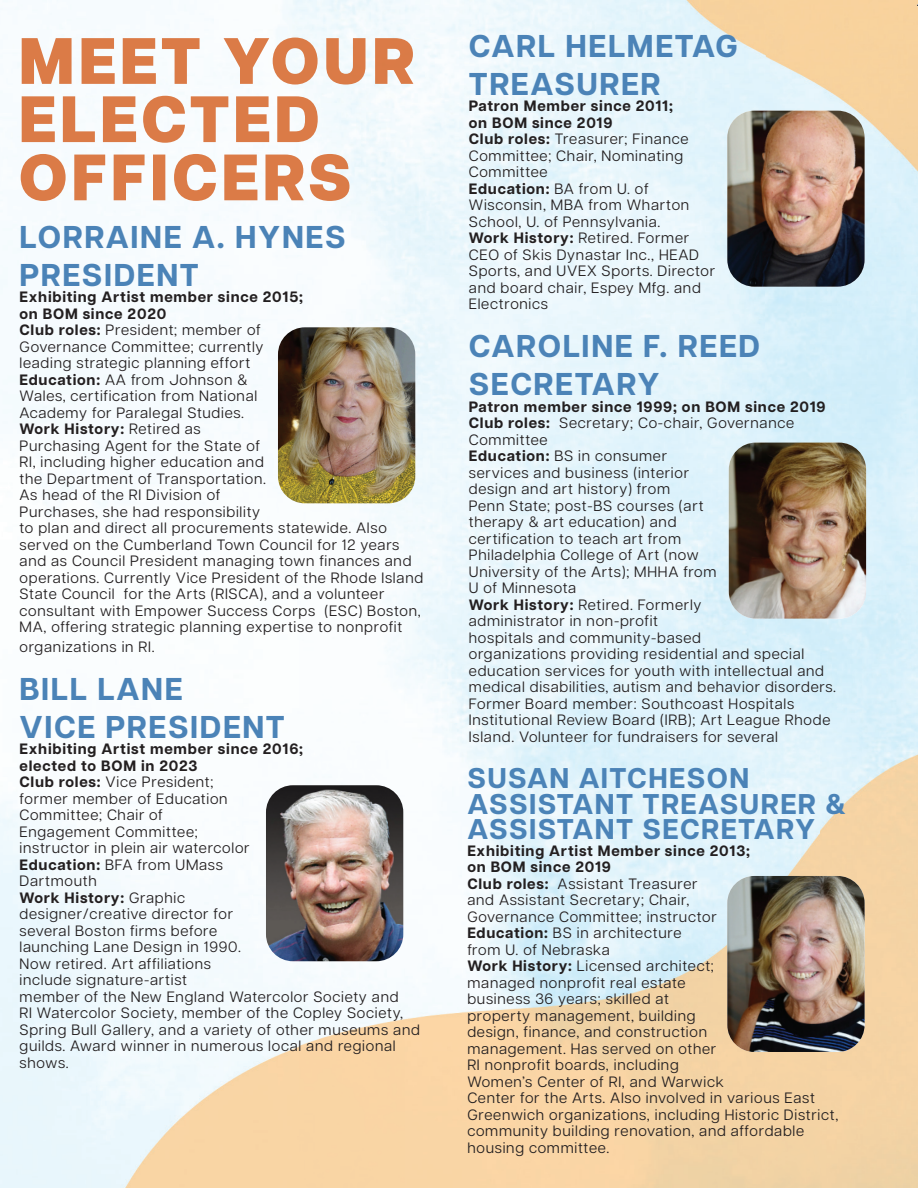
<style>
.page{position:relative;width:918px;height:1188px;background:#fff}
.page>*{position:absolute;margin:0;border:0;box-sizing:border-box;transform-origin:0 0}
.t1{font:700 31.5px/37.8px "Articulat CF";letter-spacing:.05em;color:#4b83b7}
.t2{font:700 28.5px/25.5px "Articulat CF";letter-spacing:.05em;color:#4b83b7}
.t3{font:15px/16.5px "Articulat CF";letter-spacing:.05em;color:#231f20}
.s1{font-weight:700}
</style>
<div class="page">
<img style="left:766px;top:0;width:152px;height:149px">
<img style="left:766px;top:619px;width:53px;height:257px">
<img style="left:352px;top:837px;width:52px;height:351px">
<img style="left:300px;top:961px;width:52px;height:227px">
<img style="left:278px;top:327px;width:137px;height:176px">
<img style="left:22px;top:38px;width:393px;height:47px">
<img style="left:22px;top:96px;width:298px;height:47px">
<img style="left:21px;top:154px;width:328px;height:47px">
<img style="left:266px;top:785px;width:137px;height:176px">
<img style="left:727px;top:111px;width:138px;height:176px">
<img style="left:729px;top:443px;width:137px;height:176px">
<img style="left:727px;top:876px;width:138px;height:176px">
<p class="t1" style="left:20px;top:217px;width:328px">LORRAINE A. HYNES<br>PRESIDENT</p>
<p class="t3" style="left:20px;top:288px;width:405px"><span class="s1">Exhibiting Artist member since 2015;<br>on BOM since 2020<br>Club roles:</span> President; member of<br>Governance Committee; currently<br>leading strategic planning effort<br><span class="s1">Education:</span> AA from Johnson &amp;<br>Wales, certification from National<br>Academy for Paralegal Studies.<br><span class="s1">Work History:</span> Retired as<br>Purchasing Agent for the State of<br>RI, including higher education and<br>the Department of Transportation.<br>As head of the RI Division of<br>Purchases, she had responsibility<br>to plan and direct all procurements statewide. Also served on the Cumberland Town Council for 12 years and as Council President managing town finances and operations. Currently Vice President of the Rhode Island State Council for the Arts (RISCA), and a volunteer consultant with Empower Success Corps (ESC) Boston, MA, offering strategic planning expertise to nonprofit</p>
<p class="t3" style="left:20px;top:638px;width:137px">organizations in RI.</p>
<p class="t1" style="left:20px;top:669px;width:267px">BILL LANE<br>VICE PRESIDENT</p>
<p class="t3" style="left:20px;top:740px;width:402px"><span class="s1">Exhibiting Artist member since 2016;<br>elected to BOM in 2023<br>Club roles:</span> Vice President;<br>former member of Education<br>Committee; Chair of<br>Engagement Committee;<br>instructor in plein air watercolor<br><span class="s1">Education:</span> BFA from UMass<br>Dartmouth<br><span class="s1">Work History:</span> Graphic<br>designer/creative director for<br>several Boston firms before<br>launching Lane Design in 1990.<br>Now retired. Art affiliations<br>include signature-artist<br>member of the New England Watercolor Society and<br>RI Watercolor Society, member of the Copley Society,<br>Spring Bull Gallery, and a variety of other museums and guilds. Award winner in numerous local and regional shows.</p>
<p class="t1" style="left:469px;top:26px;width:271px">CARL HELMETAG<br>TREASURER</p>
<p class="t3" style="left:469px;top:97px;width:248px"><span class="s1">Patron Member since 2011;<br>on BOM since 2019<br>Club roles:</span> Treasurer; Finance<br>Committee; Chair, Nominating<br>Committee<br><span class="s1">Education:</span> BA from U. of<br>Wisconsin, MBA from Wharton<br>School, U. of Pennsylvania.<br><span class="s1">Work History:</span> Retired. Former<br>CEO of Skis Dynastar Inc., HEAD<br>Sports, and UVEX Sports. Director and board chair, Espey Mfg. and<br>Electronics</p>
<p class="t1" style="left:469px;top:326px;width:293px">CAROLINE F. REED<br>SECRETARY</p>
<p class="t3" style="left:469px;top:397px;width:369px"><span class="s1">Patron member since 1999; on BOM since 2019<br>Club roles:</span> Secretary; Co-chair, Governance Committee<br><span class="s1">Education:</span> BS in consumer<br>services and business (interior<br>design and art history) from<br>Penn State; post-BS courses (art<br>therapy &amp; art education) and<br>certification to teach art from<br>Philadelphia College of Art (now<br>University of the Arts); MHHA from<br>U of Minnesota<br><span class="s1">Work History:</span> Retired. Formerly<br>administrator in non-profit<br>hospitals and community-based<br>organizations providing residential and special education services for youth with intellectual and medical disabilities, autism and behavior disorders.<br>Former Board member: Southcoast Hospitals Institutional Review Board (IRB); Art League Rhode Island. Volunteer for fundraisers for several</p>
<p class="t2" style="left:467px;top:765px;width:380px">SUSAN AITCHESON<br>ASSISTANT TREASURER &amp;<br>ASSISTANT SECRETARY</p>
<p class="t3" style="left:467px;top:841px;width:373px"><span class="s1">Exhibiting Artist Member since 2013;<br>on BOM since 2019<br>Club roles:</span> Assistant Treasurer<br>and Assistant Secretary; Chair,<br>Governance Committee; instructor<br><span class="s1">Education:</span> BS in architecture<br>from U. of Nebraska<br><span class="s1">Work History:</span> Licensed architect;<br>managed nonprofit real estate<br>business 36 years; skilled at<br>property management, building<br>design, finance, and construction<br>management. Has served on other<br>RI nonprofit boards, including<br>Women’s Center of RI, and Warwick<br>Center for the Arts. Also involved in various East Greenwich organizations, including Historic District, community building renovation, and affordable housing committee.</p>
</div>
